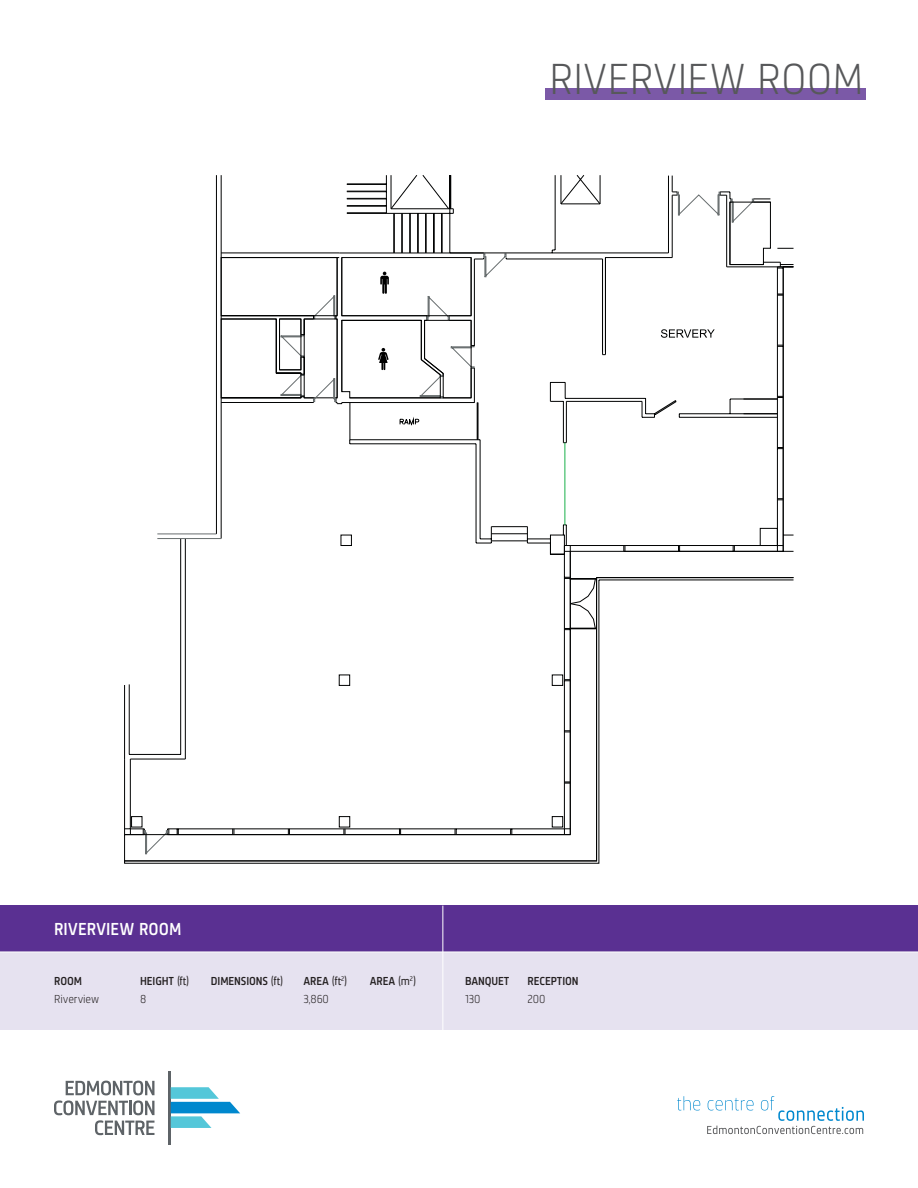
<style>
.page{position:relative;width:918px;height:1188px;background:#fff}
.page>*{position:absolute;margin:0;border:0;box-sizing:border-box;transform-origin:0 0}
.t1{font:300 45px "Sinews Sans Pro";color:#57585a}
.t2{font:500 18px "Sinews Sans Pro";color:#fff}
.t3{font:500 12px "Sinews Sans Pro";letter-spacing:-.01em;color:#231f20}
.t4{font:300 12px "Sinews Sans Pro";letter-spacing:-.01em;color:#231f20}
.s1{font-weight:400}
</style>
<div class="page">
<div style="left:0;top:941px;width:918px;height:88px;background:#e6e2f0"></div>
<div style="left:0;top:906px;width:918px;height:46px;background:#5a3092"></div>
<hr style="left:0;top:952px;width:918px;height:1px;background:#fff">
<hr style="left:442px;top:906px;width:1px;height:282px;background:#fff">
<svg style="left:124px;top:247px;width:670px;height:617px"></svg>
<svg style="left:130px;top:175px;width:648px;height:585px"></svg>
<hr style="left:565px;top:443px;width:1px;height:82px;background:#1ab04b">
<hr style="left:339px;top:253px;width:145px;height:1px;background:#010202">
<svg style="left:380px;top:272px;width:9px;height:22px"></svg>
<svg style="left:378px;top:348px;width:11px;height:22px"></svg>
<svg style="left:661px;top:329px;width:54px;height:9px"></svg>
<div style="left:545px;top:88px;width:321px;height:11px;background:#7b59a7"></div>
<hr style="left:169px;top:1071px;width:2px;height:73px;background:#5e6367">
<svg style="left:171px;top:1087px;width:69px;height:41px"></svg>
<svg style="left:54px;top:1081px;width:100px;height:54px"></svg>
<svg style="left:677px;top:1096px;width:23px;height:14px"></svg>
<svg style="left:707px;top:1096px;width:157px;height:38px"></svg>
<p class="t1" style="left:549px;top:55px;width:316px">RIVERVIEW ROOM</p>
<p class="t2" style="left:54px;top:919px;width:129px">RIVERVIEW ROOM</p>
<p class="t3" style="left:54px;top:975px;width:29px">ROOM</p>
<p class="t4" style="left:54px;top:993px;width:46px">Riverview</p>
<p class="t3" style="left:140px;top:975px;width:51px">HEIGHT <span class="s1">(ft)</span></p>
<p class="t4" style="left:140px;top:993px;width:8px">8</p>
<p class="t3" style="left:211px;top:975px;width:74px">DIMENSIONS <span class="s1">(ft)</span></p>
<p class="t3" style="left:303px;top:975px;width:45px">AREA <span class="s1">(ft</span><sup>2</sup><span class="s1">)</span></p>
<p class="t4" style="left:303px;top:993px;width:27px">3,860</p>
<p class="t3" style="left:370px;top:975px;width:48px">AREA <span class="s1">(m</span><sup>2</sup><span class="s1">)</span></p>
<p class="t3" style="left:465px;top:975px;width:46px">BANQUET</p>
<p class="t4" style="left:465px;top:993px;width:17px">130</p>
<p class="t3" style="left:528px;top:975px;width:52px">RECEPTION</p>
<p class="t4" style="left:528px;top:993px;width:19px">200</p>
</div>
